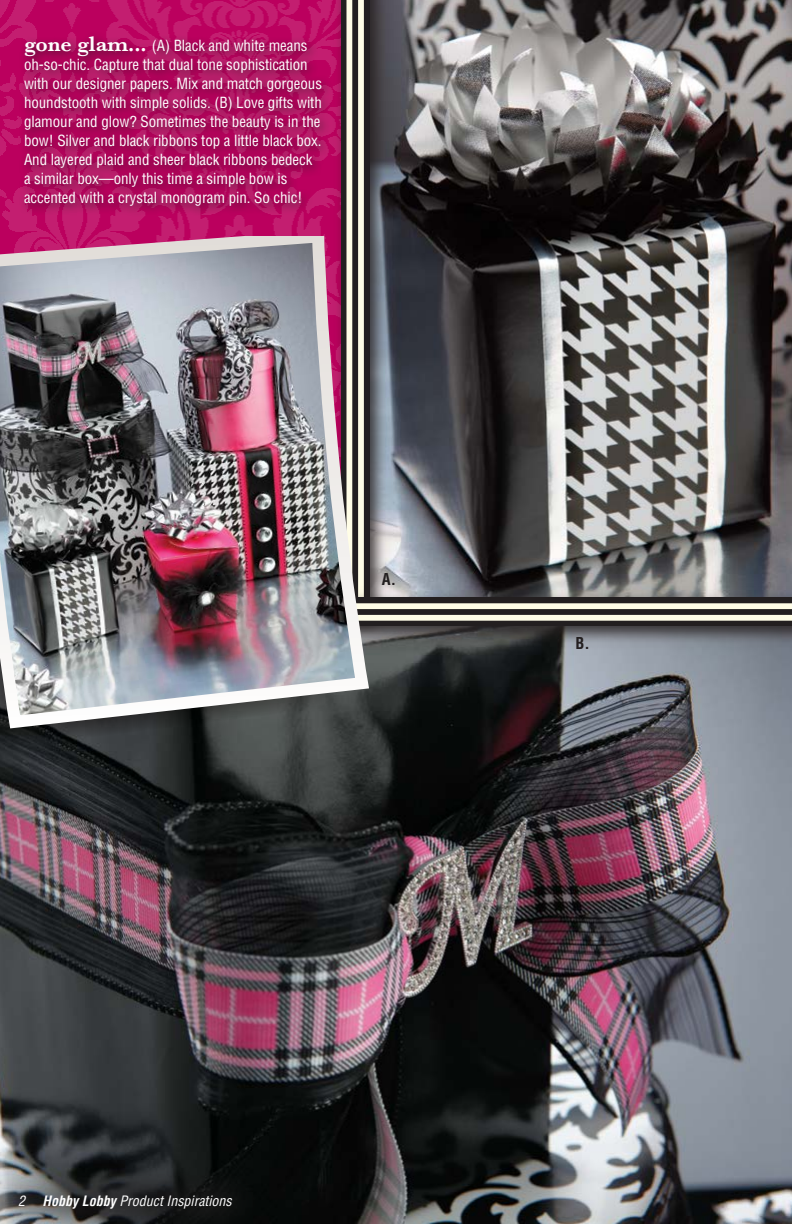
<style>
.page{position:relative;width:792px;height:1224px;background:#fff}
.page>*{position:absolute;margin:0;border:0;box-sizing:border-box;transform-origin:0 0}
.t1{font:700 condensed 16px "Helvetica";color:#231f20}
.t2{font:condensed 15px/19px "Helvetica";letter-spacing:-.005em;color:#fff}
.t3{font:italic condensed 14px "Helvetica";color:#fff}
.s1{font-family:"Baskerville";font-weight:600;font-stretch:normal;font-size:22px}
.s2{font-weight:700}
</style>
<div class="page">
<img style="left:0;top:0;width:327px;height:236px">
<img style="left:395px;top:0;width:397px;height:584px">
<img style="left:0;top:652px;width:792px;height:572px">
<div style="left:19px;top:30px;width:315px;height:188px;background:#231f20;opacity:.75"></div>
<div style="left:327px;top:0;width:68px;height:643px;background:#3d251e;opacity:.3"></div>
<div style="left:336px;top:0;width:51px;height:634px;background:#231f20;opacity:.75"></div>
<div style="left:341px;top:0;width:28px;height:617px;background:#231f20"></div>
<div style="left:346px;top:0;width:6px;height:617px;background:#fffde6"></div>
<div style="left:358px;top:0;width:6px;height:617px;background:#fffde6"></div>
<div style="left:0;top:584px;width:792px;height:68px;background:#3d251e;opacity:.3"></div>
<div style="left:0;top:593px;width:792px;height:51px;background:#231f20;opacity:.75"></div>
<div style="left:0;top:598px;width:792px;height:28px;background:#231f20"></div>
<div style="left:0;top:603px;width:792px;height:6px;background:#fffde6"></div>
<div style="left:0;top:615px;width:792px;height:6px;background:#fffde6"></div>
<svg style="left:0;top:735px;width:340px;height:15px;background:#353939"></svg>
<img style="left:0;top:236px;width:374px;height:499px">
<div style="left:0;top:1161px;width:264px;height:63px;background:#231f20;opacity:.75"></div>
<p class="t2" style="left:24px;top:36px;width:300px"><span class="s1">gone glam...</span> (A) Black and white means oh-so-chic. Capture that dual tone sophistication with our designer papers. Mix and match gorgeous houndstooth with simple solids. (B) Love gifts with glamour and glow? Sometimes the beauty is in the bow! Silver and black ribbons top a little black box.<br>And layered plaid and sheer black ribbons bedeck a similar box—only this time a simple bow is accented with a crystal monogram pin. So chic!</p>
<p class="t1" style="left:382px;top:569px;width:16px">A.</p>
<p class="t1" style="left:576px;top:633px;width:16px">B.</p>
<p class="t3" style="left:18px;top:1192px;width:8px">2</p>
<p class="t3" style="left:42px;top:1192px;width:191px"><span class="s2">Hobby Lobby</span> Product Inspirations</p>
</div>
